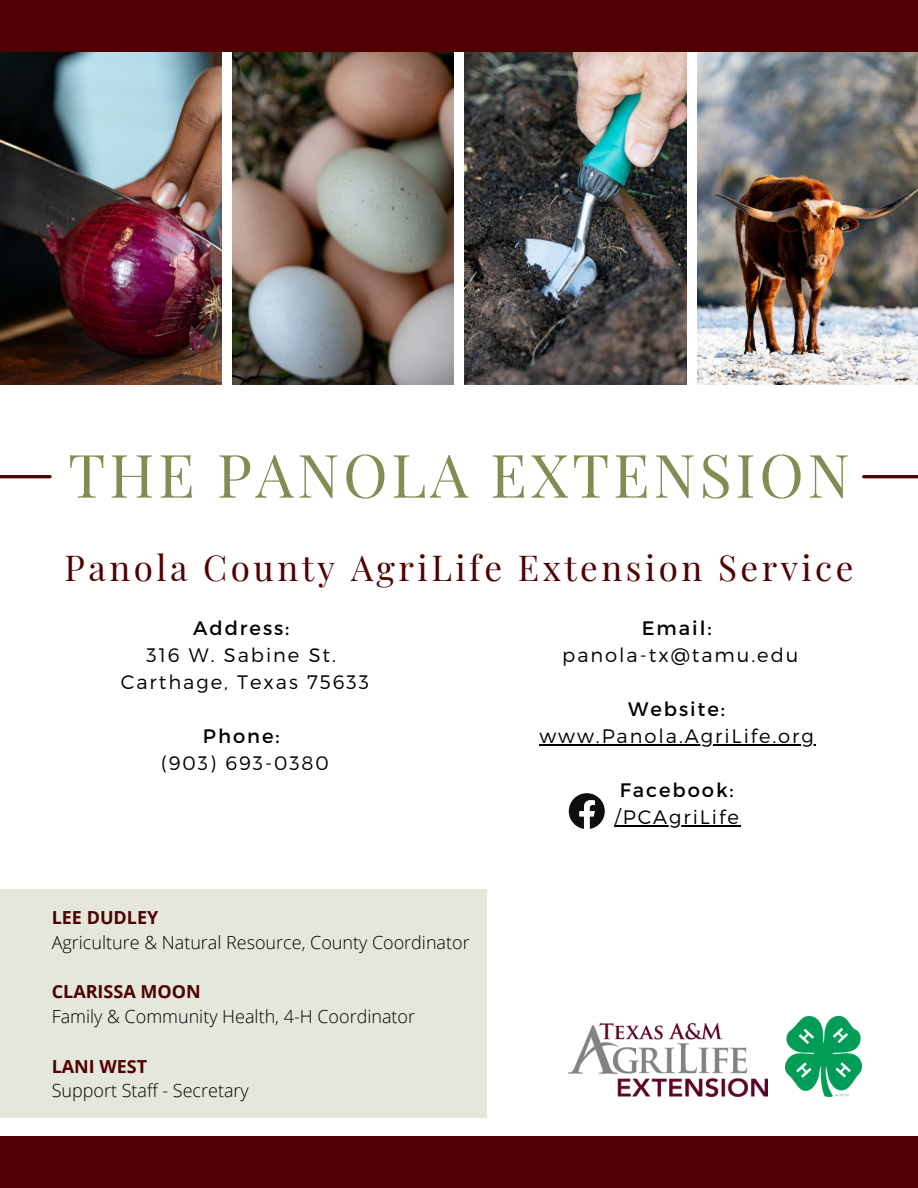
<style>
.page{position:relative;width:918px;height:1188px;background:#fff}
.page>*{position:absolute;margin:0;border:0;box-sizing:border-box;transform-origin:0 0}
.t1{font:60px "Playfair Display";letter-spacing:.06em;color:#808d53}
.t2{font:35.1px "Playfair Display";letter-spacing:.1em;color:#500000}
.t3{font:300 19.5px "Montserrat";letter-spacing:.1em;color:#000}
.t4{font:19.5px "Montserrat";letter-spacing:.1em;color:#000}
.t5{font:300 18px "Open Sans";color:#000}
.t6{font:700 18px "Open Sans";color:#500000}
</style>
<div class="page">
<img style="left:0;top:52px;width:222px;height:333px">
<img style="left:233px;top:52px;width:220px;height:333px">
<img style="left:465px;top:52px;width:221px;height:333px">
<img style="left:698px;top:52px;width:220px;height:333px">
<div style="left:0;top:1136px;width:918px;height:52px;background:#500000"></div>
<img style="left:785px;top:1016px;width:77px;height:80px">
<img style="left:569px;top:1023px;width:199px;height:73px">
<svg style="left:569px;top:793px;width:36px;height:36px"></svg>
<div style="left:0;top:0;width:918px;height:52px;background:#500000"></div>
<div style="left:0;top:889px;width:487px;height:229px;background:#e4e7db"></div>
<hr style="left:0;top:475px;width:50px;height:3px;background:#500000">
<hr style="left:864px;top:475px;width:54px;height:3px;background:#500000">
<hr style="left:539px;top:745px;width:277px;height:1px;background:#000">
<hr style="left:615px;top:826px;width:126px;height:1px;background:#000">
<p class="t1" style="left:68px;top:433px;width:783px">THE PANOLA EXTENSION</p>
<p class="t2" style="left:64px;top:543px;width:791px">Panola County AgriLife Extension Service</p>
<p class="t4" style="left:193px;top:616px;width:98px">Address:</p>
<p class="t3" style="left:147px;top:643px;width:191px">316 W. Sabine St.</p>
<p class="t3" style="left:121px;top:670px;width:250px">Carthage, Texas 75633</p>
<p class="t4" style="left:203px;top:724px;width:78px">Phone:</p>
<p class="t3" style="left:161px;top:751px;width:170px">(903) 693-0380</p>
<p class="t4" style="left:642px;top:616px;width:71px">Email:</p>
<p class="t3" style="left:562px;top:643px;width:238px">panola-tx@tamu.edu</p>
<p class="t4" style="left:628px;top:697px;width:98px">Website:</p>
<p class="t3" style="left:539px;top:724px;width:276px">www.Panola.AgriLife.org</p>
<p class="t4" style="left:620px;top:778px;width:116px">Facebook:</p>
<p class="t3" style="left:615px;top:805px;width:126px">/PCAgriLife</p>
<p class="t6" style="left:52px;top:905px;width:108px">LEE DUDLEY</p>
<p class="t5" style="left:52px;top:930px;width:419px">Agriculture &amp; Natural Resource, County Coordinator</p>
<p class="t6" style="left:52px;top:979px;width:150px">CLARISSA MOON</p>
<p class="t5" style="left:52px;top:1004px;width:365px">Family &amp; Community Health, 4-H Coordinator</p>
<p class="t6" style="left:52px;top:1053px;width:97px">LANI WEST</p>
<p class="t5" style="left:52px;top:1078px;width:199px">Support Staff - Secretary</p>
</div>
